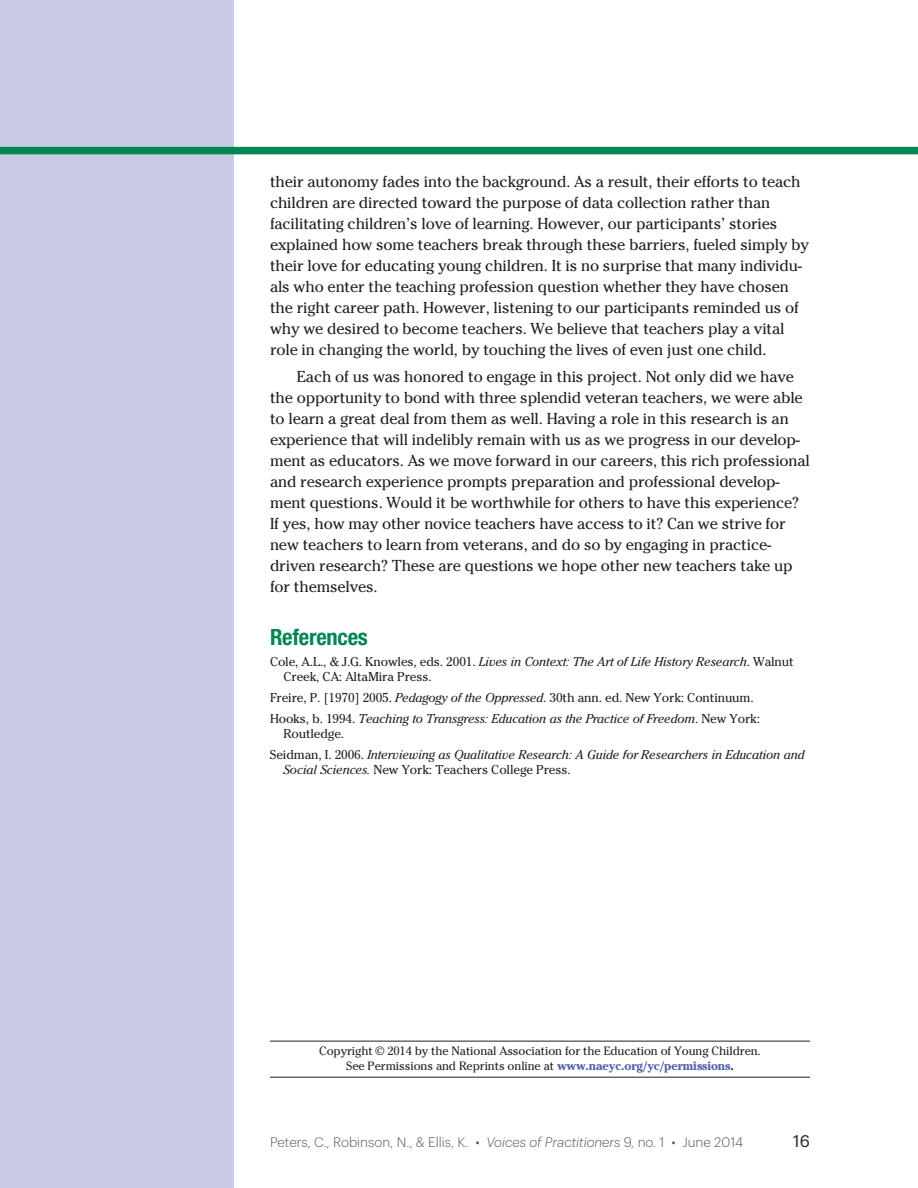
<style>
.page{position:relative;width:918px;height:1188px;background:#fff}
.page>*{position:absolute;margin:0;border:0;box-sizing:border-box;transform-origin:0 0}
.t1{font:700 condensed 22.5px "Helvetica Neue LT Std";letter-spacing:-.01em;color:#008751}
.t2{font:16.5px "Graphik";color:#231f20}
.t3{font:15.75px/21px "Cheltenham";letter-spacing:-.01em;color:#231f20}
.t4{font:300 13.5px "Graphik";color:#57585a}
.t5{font:italic 12.75px/21px "Cheltenham";letter-spacing:-.01em;color:#231f20}
.t6{font:12.75px/15px "Cheltenham";letter-spacing:-.01em;color:#231f20}
.t7{font:12px/15px "Cheltenham";letter-spacing:-.01em;color:#231f20;text-align:center}
.s1{font-style:italic}
.s2{font-style:normal}
.s3{font-weight:700;color:#5060ac}
.s4{font-weight:700}
</style>
<div class="page">
<div style="left:0;top:0;width:234px;height:1188px;background:#c9cae5"></div>
<div style="left:0;top:147px;width:918px;height:7px;background:#008751"></div>
<hr style="left:270px;top:1041px;width:540px;height:1px;background:#231f20">
<hr style="left:270px;top:1077px;width:540px;height:1px;background:#231f20">
<p class="t3" style="left:270px;top:171px;width:541px">their autonomy fades into the background. As a result, their efforts to teach children are directed toward the purpose of data collection rather than facilitating children’s love of learning. However, our participants’ stories explained how some teachers break through these barriers, fueled simply by their love for educating young children. It is no surprise that many individu&shy;als who enter the teaching profession question whether they have chosen the right career path. However, listening to our participants reminded us of why we desired to become teachers. We believe that teachers play a vital role in changing the world, by touching the lives of even just one child.</p>
<p class="t3" style="left:270px;top:366px;width:542px;text-indent:27px">Each of us was honored to engage in this project. Not only did we have the opportunity to bond with three splendid veteran teachers, we were able to learn a great deal from them as well. Having a role in this research is an experience that will indelibly remain with us as we progress in our develop&shy;ment as educators. As we move forward in our careers, this rich professional and research experience prompts preparation and professional develop&shy;ment questions. Would it be worthwhile for others to have this experience?<br>If yes, how may other novice teachers have access to it? Can we strive for new teachers to learn from veterans, and do so by engaging in practice&shy;driven research? These are questions we hope other new teachers take up for themselves.</p>
<h1 class="t1" style="left:270px;top:623px;width:99px">References</h1>
<p class="t6" style="left:284px;top:654px;width:512px;text-indent:-14px">Cole, A.L., &amp; J.G. Knowles, eds. 2001. <span class="s1">Lives in Context: The Art of Life History Research</span>. Walnut<br>Creek, CA: AltaMira Press.</p>
<p class="t5" style="left:270px;top:687px;width:492px"><span class="s2">Freire, P. [1970] 2005.</span> Pedagogy of the Oppressed<span class="s2">. 30th ann. ed. New York: Continuum.<br>Hooks, b. 1994.</span> Teaching to Transgress: Education as the Practice of Freedom<span class="s2">. New York:</span></p>
<p class="t5" style="left:270px;top:723px;width:536px;text-indent:14px"><span class="s2">Routledge.<br>Seidman, I. 2006.</span> Interviewing as Qualitative Research: A Guide for Researchers in Education and</p>
<p class="t6" style="left:283px;top:762px;width:289px"><span class="s1">Social Sciences.</span> New York: Teachers College Press.</p>
<p class="t7" style="left:319px;top:1044px;width:443px">Copyright © 2014 by the National Association for the Education of Young Children.<br>See Permissions and Reprints online at <span class="s3">www.naeyc.org/yc/permissions</span><span class="s4">.</span></p>
<p class="t4" style="left:270px;top:1132px;width:475px">Peters, C., Robinson, N., &amp; Ellis, K. • <span class="s1">Voices of Practitioners</span> 9, no. 1 • June 2014</p>
<p class="t2" style="left:793px;top:1129px;width:18px">16</p>
</div>
